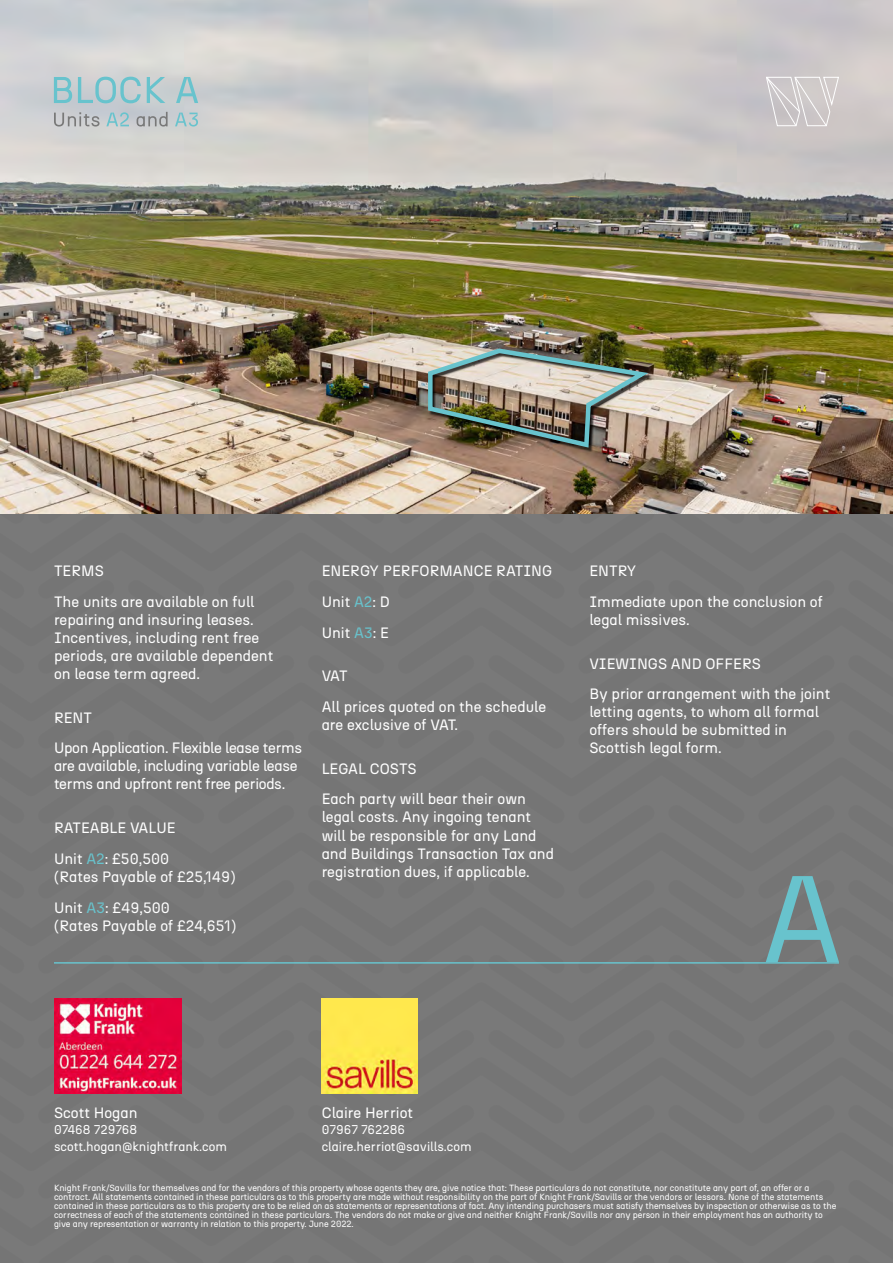
<style>
.page{position:relative;width:893px;height:1263px;background:#fff}
.page>*{position:absolute;margin:0;border:0;box-sizing:border-box;transform-origin:0 0}
.t1{font:15px/30.8px "N27";color:#fff}
.t2{font:15px/30.8px "N27";letter-spacing:-.02em;color:#fff}
.t3{font:12.75px/16.5px "N27";color:#fff}
.t4{font:9px/9px "N27";letter-spacing:-.005em;color:#fff}
.s1{color:#68c3cd}
</style>
<div class="page">
<img style="left:0;top:0;width:893px;height:514px">
<div style="left:0;top:514px;width:893px;height:749px;background:#797979"></div>
<svg style="left:54px;top:77px;width:144px;height:26px;background:#aacacf"></svg>
<svg style="left:175px;top:113px;width:23px;height:14px"></svg>
<svg style="left:137px;top:112px;width:31px;height:15px"></svg>
<svg style="left:106px;top:112px;width:23px;height:14px"></svg>
<svg style="left:54px;top:112px;width:46px;height:15px"></svg>
<svg style="left:765px;top:76px;width:74px;height:51px;background:#d2cdce"></svg>
<img style="left:426px;top:346px;width:229px;height:104px">
<h1 class="t1" style="left:54px;top:556px;width:202px">TERMS<br>The units are available on full</h1>
<h1 class="t1" style="left:54px;top:611px;width:221px;line-height:18px">repairing and insuring leases.<br>Incentives, including rent free periods, are available dependent on lease term agreed.</h1>
<h1 class="t2" style="left:54px;top:702px;width:250px">RENT<br>Upon Application. Flexible lease terms</h1>
<h1 class="t2" style="left:54px;top:757px;width:245px;line-height:18px">are available, including variable lease terms and upfront rent free periods.</h1>
<h1 class="t1" style="left:54px;top:812px;width:123px">RATEABLE VALUE<br>Unit <span class="s1">A2</span>: £50,500</h1>
<h1 class="t1" style="left:54px;top:861px;width:183px">(Rates Payable of £25,149)<br>Unit <span class="s1">A3</span>: £49,500</h1>
<h1 class="t1" style="left:54px;top:910px;width:184px">(Rates Payable of £24,651)</h1>
<h1 class="t1" style="left:322px;top:556px;width:232px">ENERGY PERFORMANCE RATING<br>Unit <span class="s1">A2</span>: D<br>Unit <span class="s1">A3</span>: E</h1>
<h1 class="t1" style="left:322px;top:661px;width:226px">VAT<br>All prices quoted on the schedule</h1>
<h1 class="t1" style="left:322px;top:709px;width:138px">are exclusive of VAT.</h1>
<h1 class="t1" style="left:322px;top:753px;width:206px">LEGAL COSTS<br>Each party will bear their own</h1>
<h1 class="t1" style="left:322px;top:808px;width:234px;line-height:18px">legal costs. Any ingoing tenant will be responsible for any Land and Buildings Transaction Tax and registration dues, if applicable.</h1>
<h1 class="t1" style="left:589px;top:556px;width:235px">ENTRY<br>Immediate upon the conclusion of</h1>
<h1 class="t1" style="left:589px;top:604px;width:102px">legal missives.</h1>
<h1 class="t1" style="left:589px;top:648px;width:242px">VIEWINGS AND OFFERS<br>By prior arrangement with the joint</h1>
<h1 class="t1" style="left:589px;top:703px;width:231px;line-height:18px">letting agents, to whom all formal offers should be submitted in<br>Scottish legal form.</h1>
<h1 class="t1" style="left:54px;top:1097px;width:85px">Scott Hogan</h1>
<h2 class="t3" style="left:54px;top:1122px;width:175px">07468 729768 scott.hogan@knightfrank.com</h2>
<h1 class="t1" style="left:322px;top:1097px;width:93px">Claire Herriot</h1>
<h2 class="t3" style="left:322px;top:1122px;width:152px">07967 762286 claire.herriot@savills.com</h2>
<p class="t4" style="left:54px;top:1183px;width:784px">Knight Frank/Savills for themselves and for the vendors of this property whose agents they are, give notice that: These particulars do not constitute, nor constitute any part of, an offer or a contract. All statements contained in these particulars as to this property are made without responsibility on the part of Knight Frank/Savills or the vendors or lessors. None of the statements contained in these particulars as to this property are to be relied on as statements or representations of fact. Any intending purchasers must satisfy themselves by inspection or otherwise as to the correctness of each of the statements contained in these particulars. The vendors do not make or give and neither Knight Frank/Savills nor any person in their employment has an authority to give any representation or warranty in relation to this property. June 2022.</p>
</div>
